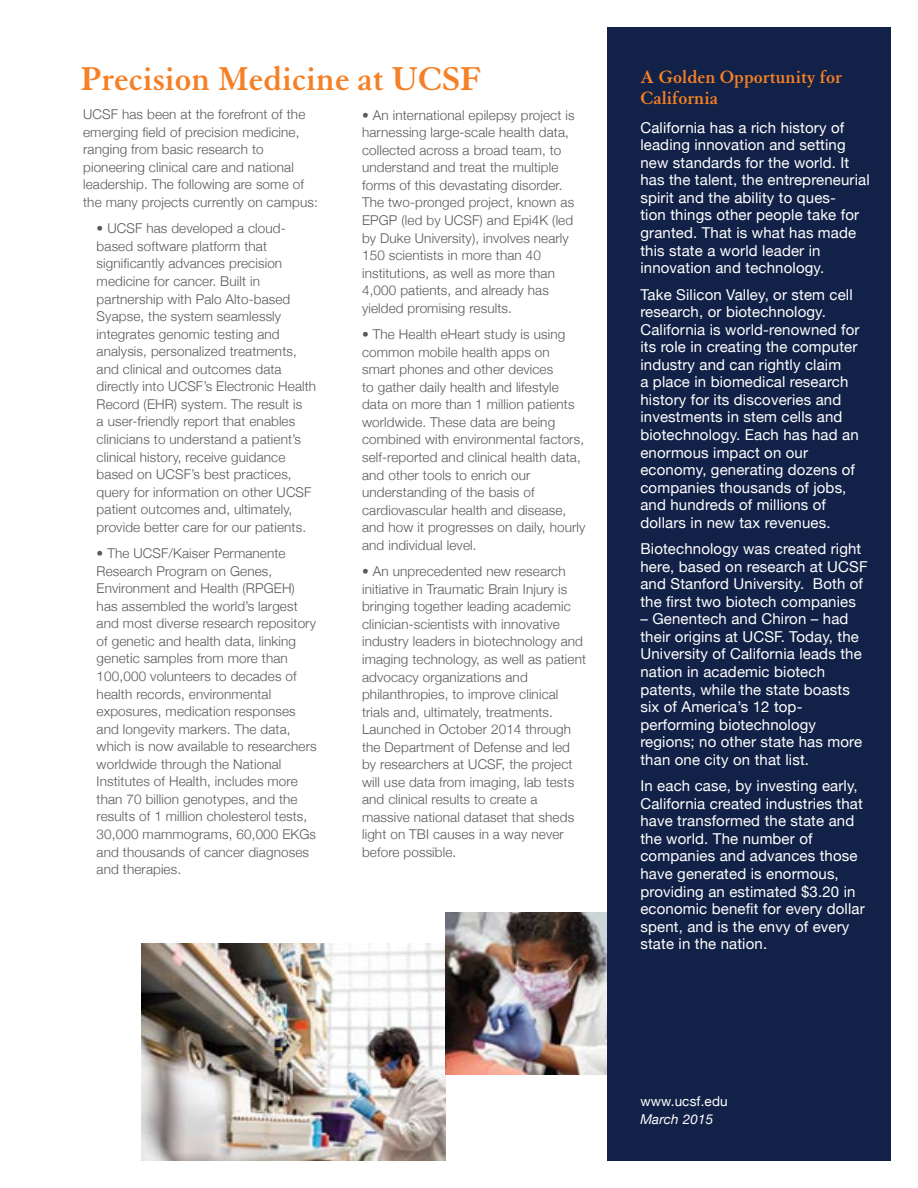
<style>
.page{position:relative;width:918px;height:1188px;background:#fff}
.page>*{position:absolute;margin:0;border:0;box-sizing:border-box;transform-origin:0 0}
.t1{font:700 36px "Granjon LT Std";color:#f58025}
.t2{font:700 19.5px/21px "Granjon LT Std";color:#f58025}
.t3{font:15px/17.5px "Helvetica Neue";letter-spacing:.01em;color:#fff}
.t4{font:300 13.5px/17.5px "Helvetica Neue";letter-spacing:.01em;color:#58595b}
.t5{font:13.5px "Helvetica Neue";letter-spacing:.01em;color:#fff}
.t6{font:italic 13.5px "Helvetica Neue";letter-spacing:.01em;color:#fff}
</style>
<div class="page">
<img style="left:141px;top:944px;width:305px;height:217px">
<img style="left:446px;top:913px;width:162px;height:162px">
<div style="left:608px;top:27px;width:283px;height:1134px;background:#122147"></div>
<h1 class="t1" style="left:81px;top:59px;width:402px">Precision Medicine at UCSF</h1>
<p class="t4" style="left:83px;top:105px;width:236px">UCSF has been at the forefront of the emerging field of precision medicine, ranging from basic research to pioneering clinical care and national leadership. The following are some of the many projects currently on campus:</p>
<p class="t4" style="left:97px;top:219px;width:221px">• UCSF has developed a cloud&shy;based software platform that significantly advances precision medicine for cancer. Built in partnership with Palo Alto-based Syapse, the system seamlessly integrates genomic testing and analysis, personalized treatments, and clinical and outcomes data directly into UCSF’s Electronic Health Record (EHR) system. The result is<br>a user-friendly report that enables clinicians to understand a patient’s clinical history, receive guidance based on UCSF’s best practices, query for information on other UCSF patient outcomes and, ultimately, provide better care for our patients.</p>
<p class="t4" style="left:97px;top:544px;width:221px">• The UCSF/Kaiser Permanente<br>Research Program on Genes,<br>Environment and Health (RPGEH) has assembled the world’s largest and most diverse research repository of genetic and health data, linking genetic samples from more than<br>100,000 volunteers to decades of health records, environmental exposures, medication responses and longevity markers. The data, which is now available to researchers worldwide through the National<br>Institutes of Health, includes more than 70 billion genotypes, and the results of 1 million cholesterol tests,<br>30,000 mammograms, 60,000 EKGs and thousands of cancer diagnoses and therapies.</p>
<p class="t4" style="left:362px;top:105px;width:214px">• An international epilepsy project is harnessing large-scale health data, collected across a broad team, to understand and treat the multiple forms of this devastating disorder.<br>The two-pronged project, known as EPGP (led by UCSF) and Epi4K (led by Duke University), involves nearly 150 scientists in more than 40 institutions, as well as more than 4,000 patients, and already has yielded promising results.</p>
<p class="t4" style="left:362px;top:325px;width:225px">• The Health eHeart study is using common mobile health apps on smart phones and other devices<br>to gather daily health and lifestyle data on more than 1 million patients worldwide. These data are being combined with environmental factors, self-reported and clinical health data, and other tools to enrich our understanding of the basis of cardiovascular health and disease, and how it progresses on daily, hourly and individual level.</p>
<p class="t4" style="left:362px;top:562px;width:226px">• An unprecedented new research initiative in Traumatic Brain Injury is bringing together leading academic clinician-scientists with innovative industry leaders in biotechnology and imaging technology, as well as patient advocacy organizations and philanthropies, to improve clinical trials and, ultimately, treatments.<br>Launched in October 2014 through the Department of Defense and led by researchers at UCSF, the project will use data from imaging, lab tests and clinical results to create a massive national dataset that sheds light on TBI causes in a way never before possible.</p>
<h2 class="t2" style="left:640px;top:67px;width:203px">A Golden Opportunity for<br>California</h2>
<p class="t3" style="left:640px;top:119px;width:231px">California has a rich history of leading innovation and setting new standards for the world. It has the talent, the entrepreneurial spirit and the ability to ques-<br>tion things other people take for granted. That is what has made this state a world leader in innovation and technology.</p>
<p class="t3" style="left:640px;top:286px;width:221px">Take Silicon Valley, or stem cell research, or biotechnology.<br>California is world-renowned for its role in creating the computer industry and can rightly claim<br>a place in biomedical research history for its discoveries and investments in stem cells and biotechnology. Each has had an enormous impact on our economy, generating dozens of companies thousands of jobs, and hundreds of millions of dollars in new tax revenues.</p>
<p class="t3" style="left:640px;top:541px;width:229px">Biotechnology was created right here, based on research at UCSF and Stanford University. Both of the first two biotech companies</p>
<p class="t3" style="left:640px;top:611px;width:223px">– Genentech and Chiron – had their origins at UCSF. Today, the<br>University of California leads the nation in academic biotech patents, while the state boasts six of America’s 12 top&shy;performing biotechnology regions; no other state has more than one city on that list.</p>
<p class="t3" style="left:640px;top:778px;width:226px">In each case, by investing early,<br>California created industries that have transformed the state and the world. The number of companies and advances those have generated is enormous, providing an estimated $3.20 in economic benefit for every dollar spent, and is the envy of every state in the nation.</p>
<p class="t5" style="left:640px;top:1092px;width:89px">www.ucsf.edu</p>
<p class="t6" style="left:640px;top:1109px;width:74px">March 2015</p>
</div>
